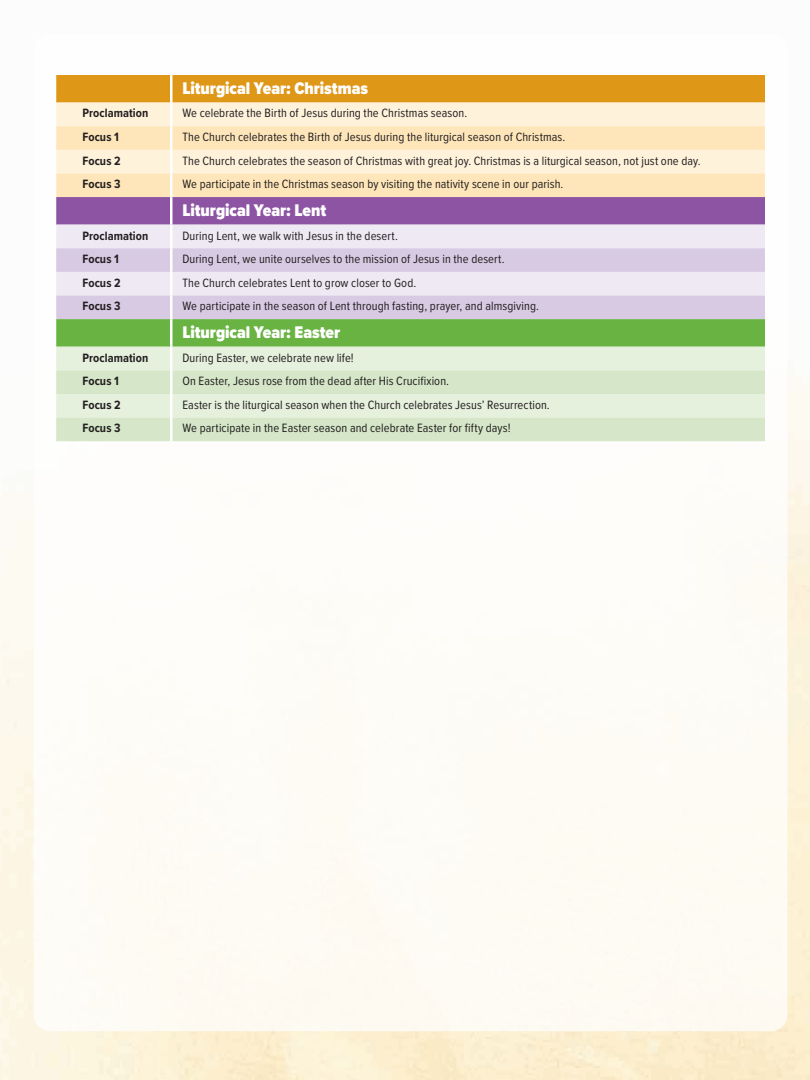
<style>
.page{position:relative;width:810px;height:1080px;background:#fff}
.page>*{position:absolute;margin:0;border:0;box-sizing:border-box;transform-origin:0 0}
.H1_table{font:900 17.5px "Proxima Nova Cond";letter-spacing:-.005em;color:#fff}
.TX_table{font:12.5px "Proxima Nova Cond";letter-spacing:.005em;color:#231f20}
.TX_table_col_1{font:700 12.5px "Proxima Nova Cond";letter-spacing:.005em;color:#231f20}
</style>
<div class="page">
<img style="left:0;top:390px;width:810px;height:690px">
<div style="left:34px;top:34px;width:753px;height:997px;background:#fefcf6;border-radius:17px"></div>
<div style="left:56px;top:75px;width:709px;height:28px;background:#df9717"></div>
<div style="left:56px;top:103px;width:709px;height:23px;background:#fef2db"></div>
<svg style="left:56px;top:126px;width:709px;height:71px;background:#feeac5"></svg>
<svg style="left:56px;top:197px;width:709px;height:28px;background:#8e57a4"></svg>
<div style="left:56px;top:225px;width:709px;height:23px;background:#efe9f3"></div>
<svg style="left:56px;top:248px;width:709px;height:71px;background:#dfd4e8"></svg>
<svg style="left:56px;top:319px;width:709px;height:28px;background:#6cb445"></svg>
<div style="left:56px;top:347px;width:709px;height:23px;background:#e5f0dd"></div>
<svg style="left:56px;top:370px;width:709px;height:71px;background:#daeacf"></svg>
<hr style="left:170px;top:75px;width:2px;height:28px;background:#fff">
<hr style="left:170px;top:103px;width:2px;height:23px;background:#fff">
<hr style="left:170px;top:126px;width:2px;height:24px;background:#fff">
<hr style="left:170px;top:150px;width:2px;height:23px;background:#fff">
<hr style="left:170px;top:173px;width:2px;height:24px;background:#fff">
<hr style="left:170px;top:197px;width:2px;height:28px;background:#fff">
<hr style="left:170px;top:225px;width:2px;height:23px;background:#fff">
<hr style="left:170px;top:248px;width:2px;height:24px;background:#fff">
<hr style="left:170px;top:272px;width:2px;height:24px;background:#fff">
<hr style="left:170px;top:296px;width:2px;height:23px;background:#fff">
<hr style="left:170px;top:319px;width:2px;height:28px;background:#fff">
<hr style="left:170px;top:347px;width:2px;height:23px;background:#fff">
<hr style="left:170px;top:370px;width:2px;height:24px;background:#fff">
<hr style="left:170px;top:394px;width:2px;height:24px;background:#fff">
<hr style="left:170px;top:418px;width:2px;height:23px;background:#fff">
<p class="H1_table" style="left:182px;top:75px;width:187px">Liturgical Year: Christmas</p>
<p class="TX_table_col_1" style="left:82px;top:104px;width:67px">Proclamation</p>
<p class="TX_table" style="left:182px;top:104px;width:286px">We celebrate the Birth of Jesus during the Christmas season.</p>
<p class="TX_table_col_1" style="left:82px;top:128px;width:38px">Focus 1</p>
<p class="TX_table" style="left:182px;top:128px;width:384px">The Church celebrates the Birth of Jesus during the liturgical season of Christmas.</p>
<p class="TX_table_col_1" style="left:82px;top:151px;width:40px">Focus 2</p>
<p class="TX_table" style="left:182px;top:151px;width:520px">The Church celebrates the season of Christmas with great joy. Christmas is a liturgical season, not just one day.</p>
<p class="TX_table_col_1" style="left:82px;top:175px;width:40px">Focus 3</p>
<p class="TX_table" style="left:182px;top:175px;width:382px">We participate in the Christmas season by visiting the nativity scene in our parish.</p>
<p class="H1_table" style="left:182px;top:197px;width:145px">Liturgical Year: Lent</p>
<p class="TX_table_col_1" style="left:82px;top:226px;width:67px">Proclamation</p>
<p class="TX_table" style="left:182px;top:226px;width:217px">During Lent, we walk with Jesus in the desert.</p>
<p class="TX_table_col_1" style="left:82px;top:250px;width:38px">Focus 1</p>
<p class="TX_table" style="left:182px;top:250px;width:324px">During Lent, we unite ourselves to the mission of Jesus in the desert.</p>
<p class="TX_table_col_1" style="left:82px;top:273px;width:40px">Focus 2</p>
<p class="TX_table" style="left:182px;top:273px;width:235px">The Church celebrates Lent to grow closer to God.</p>
<p class="TX_table_col_1" style="left:82px;top:297px;width:40px">Focus 3</p>
<p class="TX_table" style="left:182px;top:297px;width:358px">We participate in the season of Lent through fasting, prayer, and almsgiving.</p>
<p class="H1_table" style="left:182px;top:319px;width:159px">Liturgical Year: Easter</p>
<p class="TX_table_col_1" style="left:82px;top:348px;width:67px">Proclamation</p>
<p class="TX_table" style="left:182px;top:348px;width:173px">During Easter, we celebrate new life!</p>
<p class="TX_table_col_1" style="left:82px;top:372px;width:38px">Focus 1</p>
<p class="TX_table" style="left:182px;top:372px;width:268px">On Easter, Jesus rose from the dead after His Crucifixion.</p>
<p class="TX_table_col_1" style="left:82px;top:395px;width:40px">Focus 2</p>
<p class="TX_table" style="left:182px;top:395px;width:369px">Easter is the liturgical season when the Church celebrates Jesus’ Resurrection.</p>
<p class="TX_table_col_1" style="left:82px;top:419px;width:40px">Focus 3</p>
<p class="TX_table" style="left:182px;top:419px;width:330px">We participate in the Easter season and celebrate Easter for fifty days!</p>
</div>
